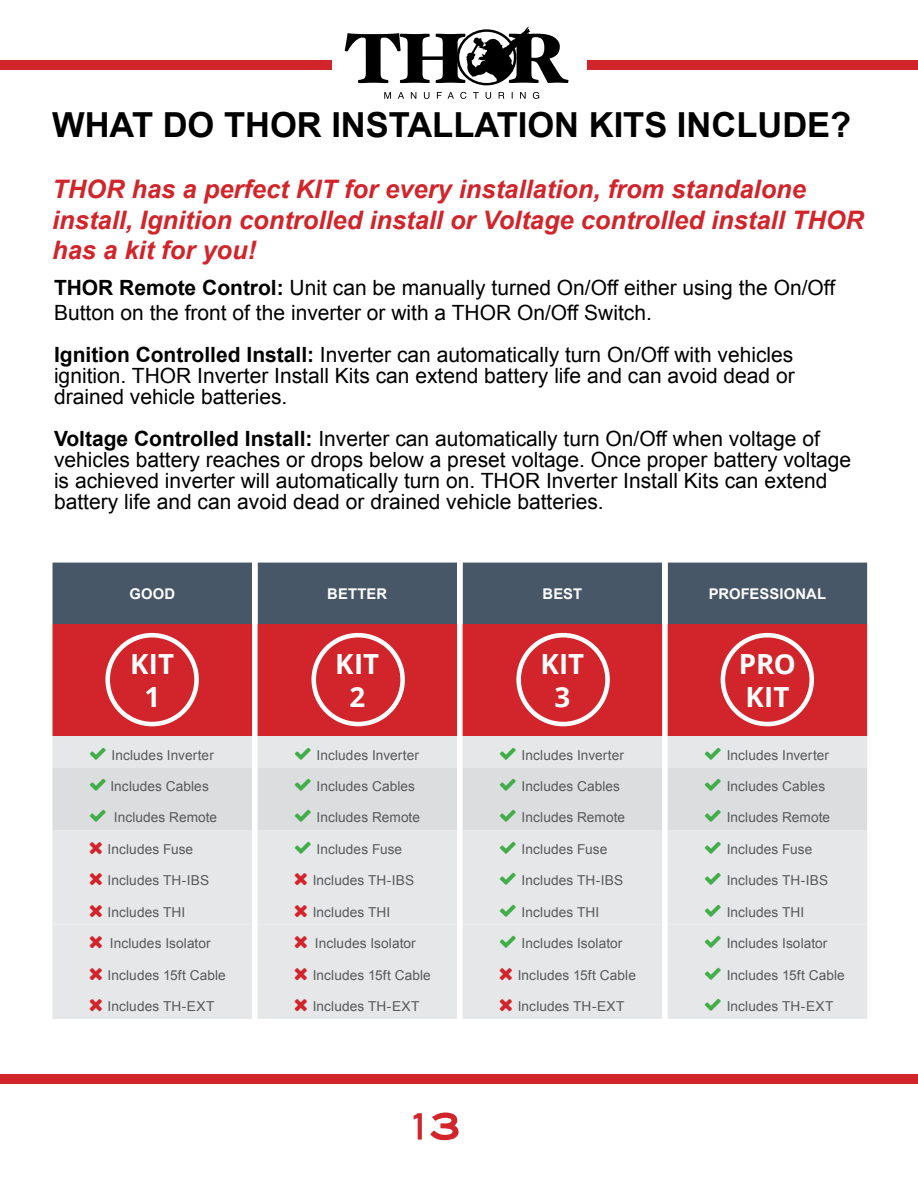
<style>
.page{position:relative;width:918px;height:1188px;background:#fff}
.page>*{position:absolute;margin:0;border:0;box-sizing:border-box;transform-origin:0 0}
.t1{font:35.1px "Blair Md ITCTT Medium";color:#d1242b}
.t2{font:700 34.5px "Arial";color:#000}
.t3{font:700 27.75px/33.3px "Open Sans";color:#fff;text-align:center}
.t4{font:italic 700 25.5px/30.6px "Arial";color:#d1242b}
.t5{font:21px/21px "Arial";color:#000}
.t6{font:700 14.85px "Arial";letter-spacing:.01em;color:#fff}
.t7{font:13.65px "Arial";letter-spacing:.005em;color:#58595b}
.s1{font-weight:700}
</style>
<div class="page">
<svg style="left:345px;top:27px;width:223px;height:58px"></svg>
<svg style="left:384px;top:92px;width:7px;height:7px"></svg>
<svg style="left:398px;top:92px;width:6px;height:7px"></svg>
<svg style="left:411px;top:92px;width:5px;height:7px"></svg>
<svg style="left:424px;top:92px;width:5px;height:7px"></svg>
<svg style="left:437px;top:92px;width:5px;height:7px"></svg>
<svg style="left:448px;top:92px;width:6px;height:7px"></svg>
<svg style="left:460px;top:92px;width:6px;height:7px"></svg>
<svg style="left:473px;top:92px;width:6px;height:7px"></svg>
<svg style="left:486px;top:92px;width:5px;height:7px"></svg>
<svg style="left:499px;top:92px;width:5px;height:7px"></svg>
<svg style="left:520px;top:92px;width:6px;height:7px"></svg>
<svg style="left:533px;top:92px;width:6px;height:7px"></svg>
<div style="left:0;top:61px;width:331px;height:9px;background:#d1242b"></div>
<div style="left:588px;top:61px;width:330px;height:9px;background:#d1242b"></div>
<div style="left:0;top:1074px;width:918px;height:10px;background:#d1242b"></div>
<div style="left:52px;top:563px;width:815px;height:61px;background:#475767"></div>
<div style="left:252px;top:563px;width:416px;height:61px;background:#475767"></div>
<div style="left:52px;top:624px;width:815px;height:112px;background:#d1242b"></div>
<div style="left:52px;top:736px;width:815px;height:283px;background:#e6e7e8"></div>
<div style="left:52px;top:767px;width:815px;height:63px;background:#dcddde"></div>
<div style="left:105px;top:633px;width:94px;height:93px;border:5px solid #fff;border-radius:50%"></div>
<div style="left:311px;top:633px;width:94px;height:93px;border:5px solid #fff;border-radius:50%"></div>
<div style="left:516px;top:633px;width:94px;height:93px;border:5px solid #fff;border-radius:50%"></div>
<div style="left:721px;top:633px;width:93px;height:93px;border:5px solid #fff;border-radius:50%"></div>
<svg style="left:430px;top:1112px;width:29px;height:29px"></svg>
<svg style="left:90px;top:747px;width:16px;height:12px"></svg>
<svg style="left:295px;top:747px;width:16px;height:12px"></svg>
<svg style="left:500px;top:747px;width:16px;height:12px"></svg>
<svg style="left:705px;top:747px;width:16px;height:12px"></svg>
<svg style="left:90px;top:779px;width:16px;height:12px"></svg>
<svg style="left:295px;top:779px;width:16px;height:12px"></svg>
<svg style="left:500px;top:779px;width:16px;height:12px"></svg>
<svg style="left:705px;top:779px;width:16px;height:12px"></svg>
<svg style="left:90px;top:810px;width:16px;height:12px"></svg>
<svg style="left:295px;top:810px;width:16px;height:12px"></svg>
<svg style="left:500px;top:810px;width:16px;height:12px"></svg>
<svg style="left:705px;top:810px;width:16px;height:12px"></svg>
<svg style="left:90px;top:842px;width:12px;height:12px"></svg>
<svg style="left:295px;top:842px;width:16px;height:12px"></svg>
<svg style="left:500px;top:842px;width:16px;height:12px"></svg>
<svg style="left:705px;top:842px;width:16px;height:12px"></svg>
<svg style="left:90px;top:873px;width:12px;height:12px"></svg>
<svg style="left:295px;top:873px;width:12px;height:12px"></svg>
<svg style="left:500px;top:873px;width:16px;height:12px"></svg>
<svg style="left:705px;top:873px;width:16px;height:12px"></svg>
<svg style="left:90px;top:905px;width:12px;height:12px"></svg>
<svg style="left:295px;top:905px;width:12px;height:12px"></svg>
<svg style="left:500px;top:904px;width:16px;height:13px"></svg>
<svg style="left:705px;top:904px;width:16px;height:13px"></svg>
<div style="left:52px;top:925px;width:815px;height:31px;background:#e6e7e8"></div>
<svg style="left:90px;top:968px;width:12px;height:12px"></svg>
<svg style="left:295px;top:968px;width:12px;height:12px"></svg>
<svg style="left:500px;top:968px;width:12px;height:12px"></svg>
<svg style="left:705px;top:967px;width:16px;height:12px"></svg>
<svg style="left:90px;top:999px;width:12px;height:12px"></svg>
<svg style="left:295px;top:999px;width:12px;height:12px"></svg>
<svg style="left:500px;top:999px;width:12px;height:12px"></svg>
<svg style="left:705px;top:999px;width:16px;height:12px"></svg>
<h2 class="t2" style="left:52px;top:102px;width:801px">WHAT DO THOR INSTALLATION KITS INCLUDE?</h2>
<p class="t4" style="left:52px;top:175px;width:813px">THOR has a perfect KIT for every installation, from standalone install, Ignition controlled install or Voltage controlled install THOR has a kit for you!</p>
<p class="t5" style="left:54px;top:275px;width:783px;line-height:25.2px"><span class="s1">THOR Remote Control:</span> Unit can be manually turned On/Off either using the On/Off<br>Button on the front of the inverter or with a THOR On/Off Switch.</p>
<p class="t5" style="left:54px;top:344px;width:742px;text-align:justify"><span class="s1">Ignition Controlled Install:</span> Inverter can automatically turn On/Off with vehicles ignition. THOR Inverter Install Kits can extend battery life and can avoid dead or drained vehicle batteries.</p>
<p class="t5" style="left:54px;top:428px;width:799px"><span class="s1">Voltage Controlled Install:</span> Inverter can automatically turn On/Off when voltage of vehicles battery reaches or drops below a preset voltage. Once proper battery voltage is achieved inverter will automatically turn on. THOR Inverter Install Kits can extend battery life and can avoid dead or drained vehicle batteries.</p>
<p class="t6" style="left:129px;top:584px;width:47px">GOOD</p>
<p class="t6" style="left:327px;top:584px;width:61px">BETTER</p>
<p class="t6" style="left:543px;top:584px;width:41px">BEST</p>
<p class="t6" style="left:709px;top:584px;width:119px">PROFESSIONAL</p>
<h3 class="t3" style="left:130px;top:647px;width:45px">KIT<br>1</h3>
<h3 class="t3" style="left:335px;top:647px;width:45px">KIT<br>2</h3>
<h3 class="t3" style="left:540px;top:647px;width:45px">KIT<br>3</h3>
<h3 class="t3" style="left:739px;top:647px;width:58px;text-align:left">PRO<br>KIT</h3>
<p class="t7" style="left:112px;top:746px;width:104px">Includes Inverter</p>
<p class="t7" style="left:317px;top:746px;width:104px">Includes Inverter</p>
<p class="t7" style="left:522px;top:746px;width:104px">Includes Inverter</p>
<p class="t7" style="left:727px;top:746px;width:104px">Includes Inverter</p>
<p class="t7" style="left:110px;top:777px;width:100px">Includes Cables</p>
<p class="t7" style="left:317px;top:777px;width:100px">Includes Cables</p>
<p class="t7" style="left:522px;top:777px;width:100px">Includes Cables</p>
<p class="t7" style="left:727px;top:777px;width:100px">Includes Cables</p>
<p class="t7" style="left:114px;top:809px;width:105px">Includes Remote</p>
<p class="t7" style="left:317px;top:809px;width:105px">Includes Remote</p>
<p class="t7" style="left:522px;top:809px;width:105px">Includes Remote</p>
<p class="t7" style="left:727px;top:809px;width:105px">Includes Remote</p>
<p class="t7" style="left:108px;top:840px;width:87px">Includes Fuse</p>
<p class="t7" style="left:317px;top:840px;width:87px">Includes Fuse</p>
<p class="t7" style="left:522px;top:840px;width:87px">Includes Fuse</p>
<p class="t7" style="left:727px;top:840px;width:87px">Includes Fuse</p>
<p class="t7" style="left:108px;top:872px;width:103px">Includes TH-IBS</p>
<p class="t7" style="left:313px;top:872px;width:103px">Includes TH-IBS</p>
<p class="t7" style="left:522px;top:872px;width:103px">Includes TH-IBS</p>
<p class="t7" style="left:727px;top:872px;width:103px">Includes TH-IBS</p>
<p class="t7" style="left:108px;top:903px;width:79px">Includes THI</p>
<p class="t7" style="left:313px;top:903px;width:79px">Includes THI</p>
<p class="t7" style="left:522px;top:903px;width:79px">Includes THI</p>
<p class="t7" style="left:727px;top:903px;width:79px">Includes THI</p>
<p class="t7" style="left:110px;top:934px;width:102px">Includes Isolator</p>
<p class="t7" style="left:315px;top:934px;width:102px">Includes Isolator</p>
<p class="t7" style="left:522px;top:934px;width:102px">Includes Isolator</p>
<p class="t7" style="left:727px;top:934px;width:102px">Includes Isolator</p>
<p class="t7" style="left:108px;top:966px;width:120px">Includes 15ft Cable</p>
<p class="t7" style="left:313px;top:966px;width:120px">Includes 15ft Cable</p>
<p class="t7" style="left:518px;top:966px;width:120px">Includes 15ft Cable</p>
<p class="t7" style="left:727px;top:966px;width:120px">Includes 15ft Cable</p>
<p class="t7" style="left:108px;top:997px;width:108px">Includes TH-EXT</p>
<p class="t7" style="left:313px;top:997px;width:108px">Includes TH-EXT</p>
<p class="t7" style="left:518px;top:997px;width:108px">Includes TH-EXT</p>
<p class="t7" style="left:727px;top:997px;width:108px">Includes TH-EXT</p>
<h1 class="t1" style="left:413px;top:1098px;width:50px">13</h1>
</div>
